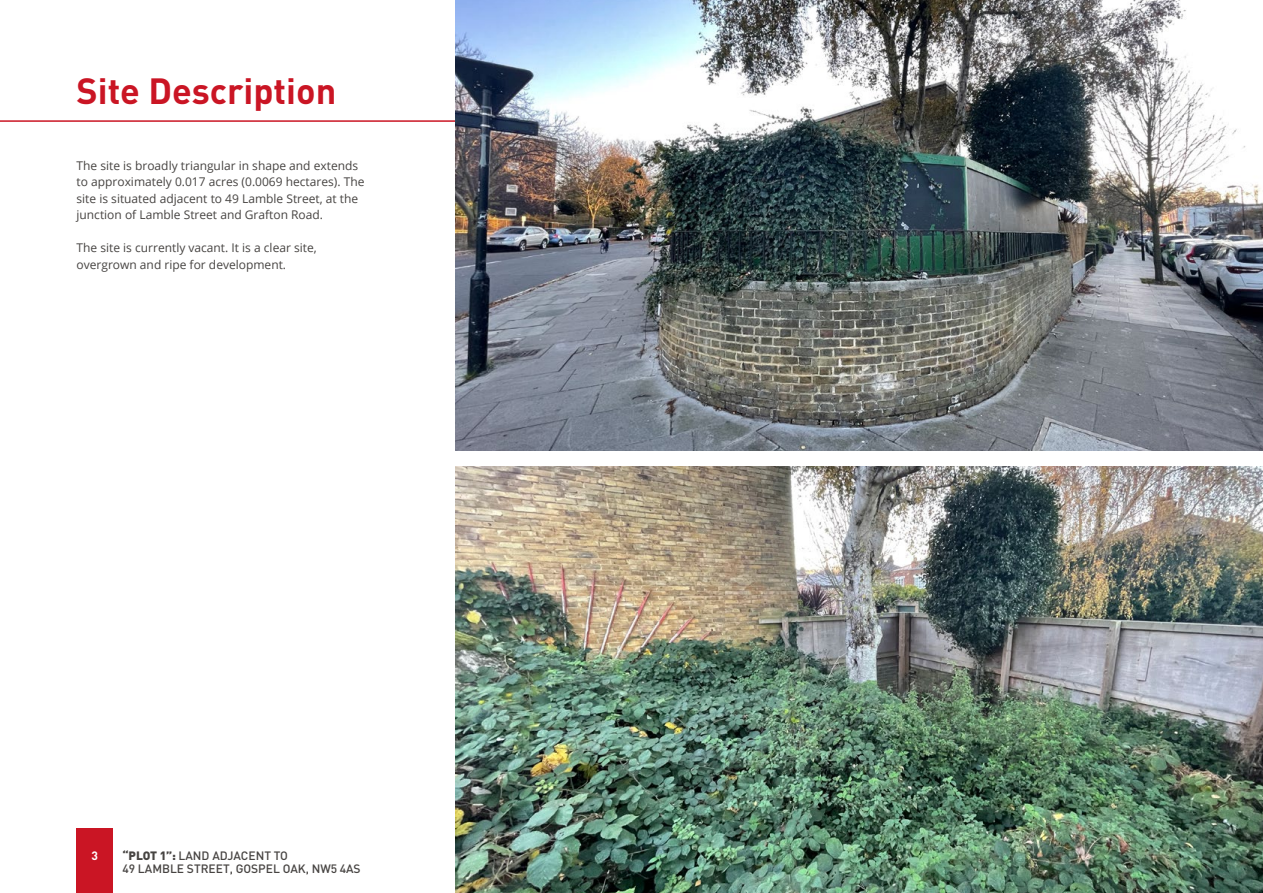
<style>
.page{position:relative;width:1263px;height:893px;background:#fff}
.page>*{position:absolute;margin:0;border:0;box-sizing:border-box;transform-origin:0 0}
.t1{font:700 36px "DIN Pro";color:#ca1524}
.t2{font:12px/16.5px "Open Sans";color:#474442}
.t3{font:500 12px/12.8px "DIN Pro";color:#474442}
.t4{font:700 12px "DIN Pro";color:#fff}
.s1{font-weight:900}
</style>
<div class="page">
<hr style="left:0;top:120px;width:455px;height:2px;background:#ca1524">
<img style="left:455px;top:0;width:808px;height:450px">
<img style="left:455px;top:466px;width:808px;height:427px">
<div style="left:77px;top:828px;width:36px;height:65px;background:#ca1524"></div>
<h1 class="t1" style="left:77px;top:67px;width:261px">Site Description</h1>
<p class="t2" style="left:77px;top:157px;width:289px">The site is broadly triangular in shape and extends to approximately 0.017 acres (0.0069 hectares). The site is situated adjacent to 49 Lamble Street, at the junction of Lamble Street and Grafton Road.</p>
<p class="t2" style="left:77px;top:239px;width:242px">The site is currently vacant. It is a clear site, overgrown and ripe for development.</p>
<p class="t4" style="left:92px;top:848px;width:8px">3</p>
<p class="t3" style="left:123px;top:849px;width:240px"><span class="s1">“PLOT 1”:</span> LAND ADJACENT TO<br>49 LAMBLE STREET, GOSPEL OAK, NW5 4AS</p>
</div>
